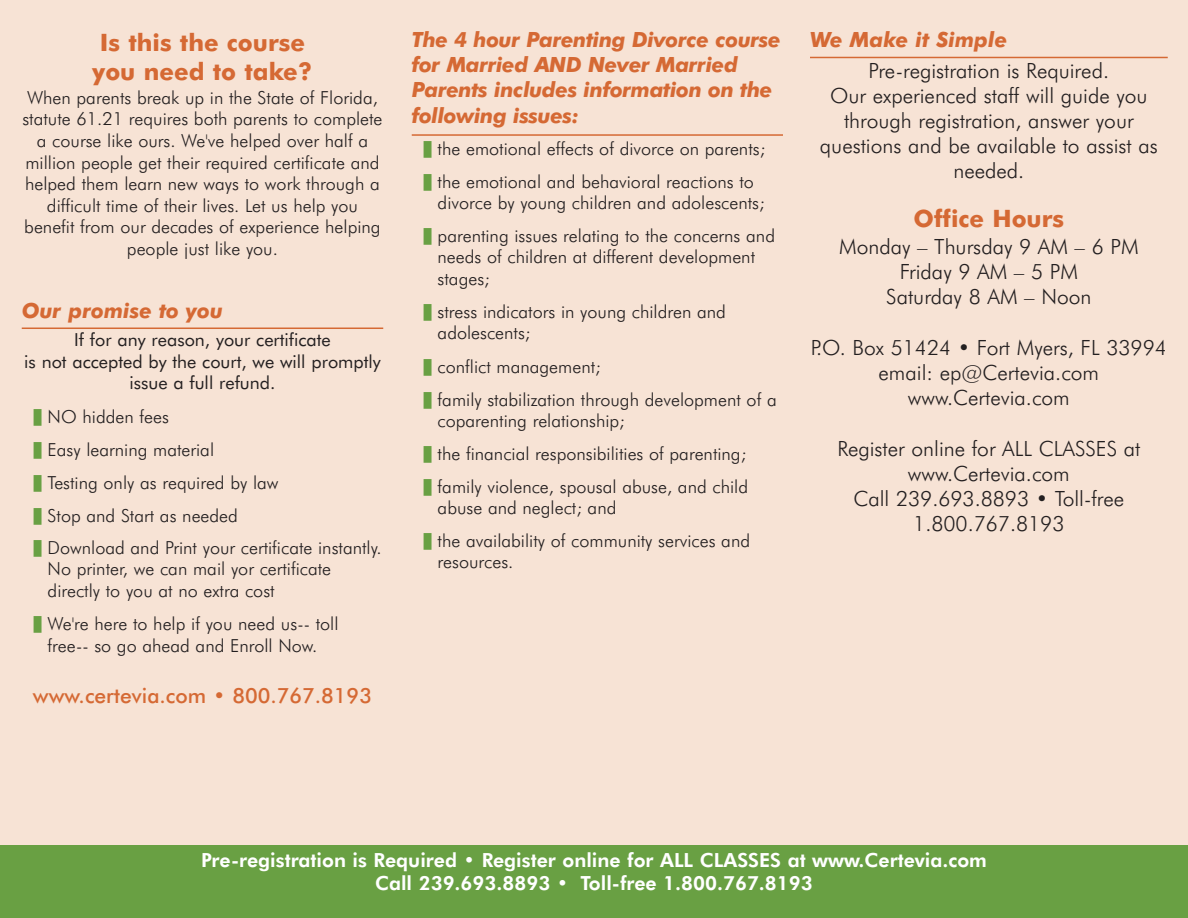
<style>
.page{position:relative;width:1188px;height:918px;background:#fff}
.page>*{position:absolute;margin:0;border:0;box-sizing:border-box;transform-origin:0 0}
.t1{font:700 24px/28.8px "Futura BT";color:#d56934;text-align:center}
.t2{font:300 21px/25.2px "Futura BT";color:#231f20;text-align:center}
.t3{font:italic 700 21px/25.2px "Futura BT";letter-spacing:-.02em;color:#d56934}
.t4{font:italic 700 21px "Futura BT";color:#d56934}
.t5{font:500 21px "Futura BT";color:#d56934}
.t6{font:800 19.5px/23.4px "Futura BT";color:#fff;text-align:center}
.t7{font:300 18px/21.6px "Futura BT";color:#231f20}
.t8{font:18px/21.6px "Futura BT";color:#231f20;text-align:center}
.s1{color:#69a043}
</style>
<div class="page">
<div style="left:0;top:0;width:1188px;height:904px;background:#f7e3d5"></div>
<div style="left:0;top:845px;width:1188px;height:73px;background:#69a043"></div>
<hr style="left:22px;top:328px;width:361px;height:1px;background:#d56934">
<hr style="left:810px;top:57px;width:358px;height:1px;background:#d56934">
<hr style="left:412px;top:134px;width:371px;height:2px;background:#d56934">
<h1 class="t1" style="left:93px;top:30px;width:221px">Is this the course you need to take?</h1>
<p class="t7" style="left:22px;top:88px;width:362px;text-align:center">When parents break up in the State of Florida, statute 61.21 requires both parents to complete a course like ours. We've helped over half a million people get their required certificate and helped them learn new ways to work through a difficult time of their lives. Let us help you benefit from our decades of experience helping people just like you.</p>
<p class="t4" style="left:22px;top:302px;width:203px">Our promise to you</p>
<p class="t8" style="left:24px;top:330px;width:358px">If for any reason, your certificate<br>is not accepted by the court, we will promptly issue a full refund.</p>
<p class="t7" style="left:32px;top:402px;width:351px;line-height:32.8px"><span class="s1">❚</span> NO hidden fees<br><span class="s1">❚</span> Easy learning material<br><span class="s1">❚</span> Testing only as required by law<br><span class="s1">❚</span> Stop and Start as needed<br><span class="s1">❚</span> Download and Print your certificate instantly.</p>
<p class="t7" style="left:48px;top:560px;width:285px">No printer, we can mail yor certificate directly to you at no extra cost</p>
<p class="t7" style="left:32px;top:615px;width:308px;line-height:21.1px;text-align:center"><span class="s1">❚</span> We're here to help if you need us-- toll free-- so go ahead and Enroll Now.</p>
<p class="t5" style="left:33px;top:688px;width:341px">www.certevia.com • 800.767.8193</p>
<p class="t3" style="left:412px;top:29px;width:370px">The 4 hour Parenting Divorce course for Married AND Never Married<br>Parents includes information on the following issues:</p>
<p class="t7" style="left:422px;top:134px;width:344px;line-height:32.8px"><span class="s1">❚</span> the emotional effects of divorce on parents; <span class="s1">❚</span> the emotional and behavioral reactions to</p>
<p class="t7" style="left:422px;top:188px;width:354px;line-height:33.3px;text-align:center">divorce by young children and adolescents;<br><span class="s1">❚</span> parenting issues relating to the concerns and</p>
<p class="t7" style="left:438px;top:248px;width:319px">needs of children at different development stages;</p>
<p class="t7" style="left:438px;top:303px;width:290px;line-height:21.1px;text-indent:-15px"><span class="s1">❚</span> stress indicators in young children and adolescents;</p>
<p class="t7" style="left:422px;top:351px;width:356px;line-height:32.8px"><span class="s1">❚</span> conflict management;<br><span class="s1">❚</span> family stabilization through development of a</p>
<p class="t7" style="left:422px;top:405px;width:327px;line-height:33px;text-indent:15px">coparenting relationship;<br><span class="s1">❚</span> the financial responsibilities of parenting; <span class="s1">❚</span> family violence, spousal abuse, and child</p>
<p class="t7" style="left:422px;top:492px;width:329px;line-height:33.3px;text-indent:15px">abuse and neglect; and<br><span class="s1">❚</span> the availability of community services and</p>
<p class="t7" style="left:438px;top:553px;width:77px">resources.</p>
<p class="t4" style="left:810px;top:31px;width:199px">We Make it Simple</p>
<p class="t2" style="left:820px;top:59px;width:339px">Pre-registration is Required.<br>Our experienced staff will guide you through registration, answer your questions and be available to assist as needed.</p>
<h1 class="t1" style="left:914px;top:207px;width:152px">Office Hours</h1>
<p class="t2" style="left:839px;top:236px;width:301px">Monday – Thursday 9 AM – 6 PM<br>Friday 9 AM – 5 PM<br>Saturday 8 AM – Noon</p>
<p class="t2" style="left:811px;top:337px;width:358px">P.O. Box 51424 • Fort Myers, FL 33994 email: ep@Certevia.com www.Certevia.com</p>
<p class="t2" style="left:837px;top:437px;width:305px">Register online for ALL CLASSES at www.Certevia.com<br>Call 239.693.8893 • Toll-free<br>1.800.767.8193</p>
<p class="t6" style="left:201px;top:850px;width:787px">Pre-registration is Required • Register online for ALL CLASSES at www.Certevia.com<br>Call 239.693.8893 • Toll-free 1.800.767.8193</p>
</div>
